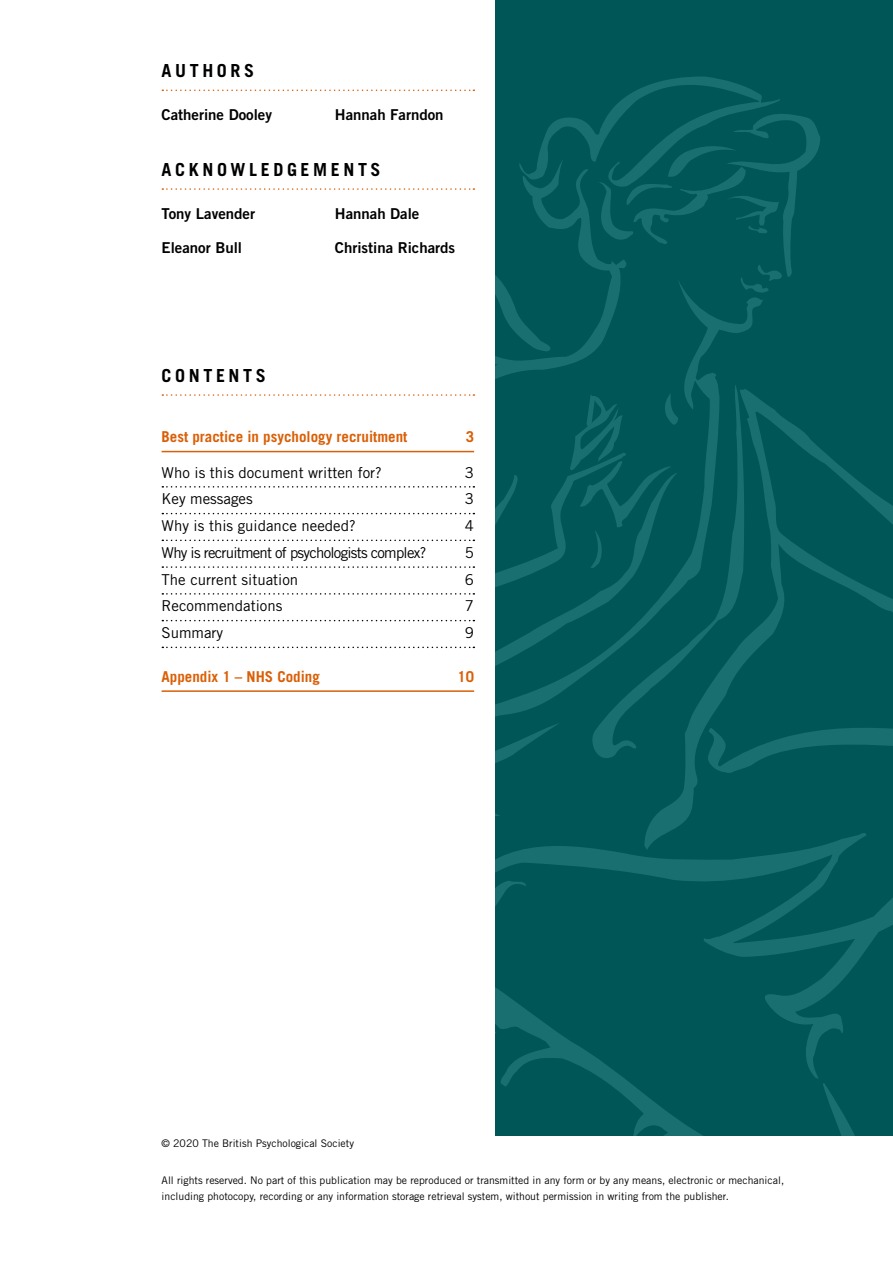
<style>
.page{position:relative;width:893px;height:1263px;background:#fff}
.page>*{position:absolute;margin:0;border:0;box-sizing:border-box;transform-origin:0 0}
.t1{font:700 18px "Trade Gothic LT Std";letter-spacing:.2em;color:#000}
.t2{font:15px "Trade Gothic LT Std";color:#000}
.t3{font:15px "Trade Gothic LT Std Bd 2";color:#000}
.t4{font:700 15px "Trade Gothic LT Std";color:#da5f06}
.t5{font:15px "Trade Gothic LT Std";letter-spacing:-.05em;color:#000}
.t6{font:10.5px/16.5px "Trade Gothic LT Std";color:#000}
</style>
<div class="page">
<svg style="left:162px;top:90px;width:312px;height:1px"></svg>
<svg style="left:162px;top:188px;width:312px;height:2px"></svg>
<div style="left:495px;top:0;width:398px;height:1135px;background:#005656"></div>
<svg style="left:501px;top:1079px;width:200px;height:56px"></svg>
<svg style="left:495px;top:846px;width:398px;height:233px"></svg>
<svg style="left:495px;top:741px;width:37px;height:75px"></svg>
<svg style="left:644px;top:403px;width:249px;height:447px"></svg>
<svg style="left:592px;top:741px;width:111px;height:22px"></svg>
<svg style="left:703px;top:714px;width:190px;height:65px"></svg>
<svg style="left:538px;top:77px;width:282px;height:215px"></svg>
<svg style="left:495px;top:159px;width:269px;height:582px"></svg>
<svg style="left:162px;top:394px;width:312px;height:2px"></svg>
<hr style="left:162px;top:451px;width:312px;height:1px;background:#da5f06">
<svg style="left:162px;top:486px;width:312px;height:2px"></svg>
<svg style="left:162px;top:513px;width:312px;height:1px"></svg>
<svg style="left:162px;top:540px;width:312px;height:1px"></svg>
<svg style="left:162px;top:566px;width:312px;height:2px"></svg>
<svg style="left:162px;top:593px;width:312px;height:2px"></svg>
<svg style="left:162px;top:620px;width:312px;height:1px"></svg>
<svg style="left:162px;top:647px;width:312px;height:1px"></svg>
<hr style="left:162px;top:690px;width:312px;height:2px;background:#da5f06">
<h1 class="t1" style="left:162px;top:59px;width:94px">AUTHORS</h1>
<h2 class="t3" style="left:162px;top:105px;width:112px">Catherine Dooley</h2>
<h2 class="t3" style="left:335px;top:105px;width:110px">Hannah Farndon</h2>
<h1 class="t1" style="left:162px;top:158px;width:221px">ACKNOWLEDGEMENTS</h1>
<h2 class="t3" style="left:162px;top:204px;width:95px">Tony Lavender</h2>
<h2 class="t3" style="left:162px;top:238px;width:82px">Eleanor Bull</h2>
<h2 class="t3" style="left:335px;top:204px;width:86px">Hannah Dale</h2>
<h2 class="t3" style="left:335px;top:238px;width:122px">Christina Richards</h2>
<h1 class="t1" style="left:162px;top:364px;width:106px">CONTENTS</h1>
<h2 class="t4" style="left:162px;top:428px;width:247px">Best practice in psychology recruitment</h2>
<h2 class="t4" style="left:466px;top:428px;width:10px">3</h2>
<h2 class="t2" style="left:162px;top:463px;width:222px">Who is this document written for?</h2>
<h2 class="t2" style="left:465px;top:463px;width:11px">3</h2>
<h2 class="t2" style="left:162px;top:490px;width:93px">Key messages</h2>
<h2 class="t2" style="left:465px;top:490px;width:11px">3</h2>
<h2 class="t2" style="left:162px;top:517px;width:196px">Why is this guidance needed?</h2>
<h2 class="t2" style="left:465px;top:517px;width:11px">4</h2>
<h2 class="t5" style="left:162px;top:543px;width:266px">Why is recruitment of psychologists complex?</h2>
<h2 class="t2" style="left:465px;top:543px;width:11px">5</h2>
<h2 class="t2" style="left:162px;top:570px;width:138px">The current situation</h2>
<h2 class="t2" style="left:465px;top:570px;width:11px">6</h2>
<h2 class="t2" style="left:162px;top:597px;width:122px">Recommendations</h2>
<h2 class="t2" style="left:465px;top:597px;width:11px">7</h2>
<h2 class="t2" style="left:162px;top:624px;width:63px">Summary</h2>
<h2 class="t2" style="left:465px;top:624px;width:11px">9</h2>
<h2 class="t4" style="left:162px;top:667px;width:160px">Appendix 1 – NHS Coding</h2>
<h2 class="t4" style="left:457px;top:667px;width:18px">10</h2>
<p class="t6" style="left:162px;top:1134px;width:194px">© 2020 The British Psychological Society</p>
<p class="t6" style="left:162px;top:1172px;width:624px">All rights reserved. No part of this publication may be reproduced or transmitted in any form or by any means, electronic or mechanical, including photocopy, recording or any information storage retrieval system, without permission in writing from the publisher.</p>
</div>
